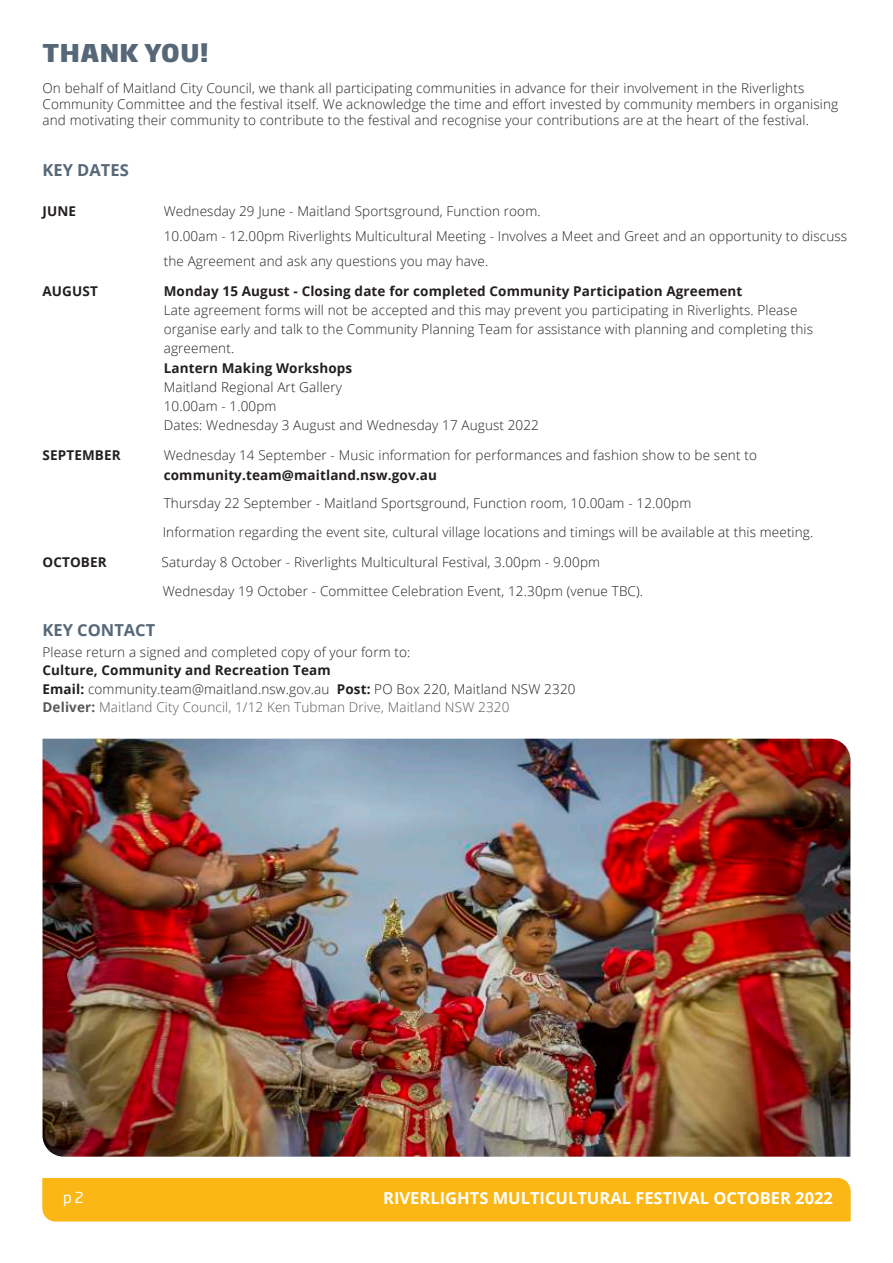
<style>
.page{position:relative;width:893px;height:1263px;background:#fff}
.page>*{position:absolute;margin:0;border:0;box-sizing:border-box;transform-origin:0 0}
.t1{font:800 24px "Soho Gothic Std";letter-spacing:.015em;color:#566878}
.t2{font:700 16.5px "Open Sans";color:#fff}
.t3{font:700 16.5px "Open Sans";color:#566878}
.t4{font:15px "Soho Gothic Std";color:#fff}
.t5{font:300 13.5px/19.2px "Open Sans";letter-spacing:.01em;color:#231f20}
.t6{font:700 13.5px "Open Sans";letter-spacing:.01em;color:#231f20}
.s1{font-weight:700}
.s2{font-weight:700;color:#57585a}
.s3{color:#57585a}
</style>
<div class="page">
<div style="left:43px;top:1178px;width:807px;height:43px;background:#fab716"></div>
<img style="left:43px;top:739px;width:807px;height:418px">
<h1 class="t1" style="left:43px;top:42px;width:168px">THANK YOU!</h1>
<p class="t5" style="left:43px;top:81px;width:797px;line-height:16.2px">On behalf of Maitland City Council, we thank all participating communities in advance for their involvement in the Riverlights<br>Community Committee and the festival itself. We acknowledge the time and effort invested by community members in organising and motivating their community to contribute to the festival and recognise your contributions are at the heart of the festival.</p>
<p class="t3" style="left:43px;top:163px;width:88px">KEY DATES</p>
<p class="t6" style="left:43px;top:206px;width:35px">JUNE</p>
<p class="t5" style="left:164px;top:200px;width:685px;line-height:25.2px">Wednesday 29 June - Maitland Sportsground, Function room.<br>10.00am - 12.00pm Riverlights Multicultural Meeting - Involves a Meet and Greet and an opportunity to discuss the Agreement and ask any questions you may have.</p>
<p class="t6" style="left:164px;top:285px;width:580px">Monday 15 August - Closing date for completed Community Participation Agreement</p>
<p class="t5" style="left:164px;top:302px;width:651px">Late agreement forms will not be accepted and this may prevent you participating in Riverlights. Please organise early and talk to the Community Planning Team for assistance with planning and completing this agreement.</p>
<p class="t6" style="left:164px;top:362px;width:190px">Lantern Making Workshops</p>
<p class="t5" style="left:164px;top:379px;width:377px">Maitland Regional Art Gallery<br>10.00am - 1.00pm<br>Dates: Wednesday 3 August and Wednesday 17 August 2022</p>
<p class="t5" style="left:164px;top:447px;width:595px">Wednesday 14 September - Music information for performances and fashion show to be sent to</p>
<p class="t6" style="left:164px;top:470px;width:275px">community.team@maitland.nsw.gov.au</p>
<p class="t5" style="left:162px;top:489px;width:653px;line-height:29.4px">Thursday 22 September - Maitland Sportsground, Function room, 10.00am - 12.00pm<br>Information regarding the event site, cultural village locations and timings will be available at this meeting.<br>Saturday 8 October - Riverlights Multicultural Festival, 3.00pm - 9.00pm<br>Wednesday 19 October - Committee Celebration Event, 12.30pm (venue TBC).</p>
<p class="t6" style="left:43px;top:285px;width:57px">AUGUST</p>
<p class="t6" style="left:43px;top:450px;width:80px">SEPTEMBER</p>
<p class="t6" style="left:43px;top:556px;width:66px">OCTOBER</p>
<p class="t3" style="left:43px;top:624px;width:114px">KEY CONTACT</p>
<p class="t5" style="left:43px;top:644px;width:369px">Please return a signed and completed copy of your form to:</p>
<p class="t5" style="left:43px;top:662px;width:534px;line-height:18.3px"><span class="s1">Culture, Community and Recreation Team<br>Email:</span> community.team@maitland.nsw.gov.au <span class="s1">Post:</span> PO Box 220, Maitland NSW 2320<br><span class="s2">Deliver:</span> <span class="s3">Maitland City Council, 1/12 Ken Tubman Drive, Maitland NSW 2320</span></p>
<p class="t4" style="left:63px;top:1192px;width:22px">p 2</p>
<p class="t2" style="left:383px;top:1191px;width:451px">RIVERLIGHTS MULTICULTURAL FESTIVAL OCTOBER 2022</p>
<p class="t2" style="left:465px;top:1192px;width:327px">RIVERLIGHTS MULTICULTURAL FESTIVAL</p>
<p class="t2" style="left:814px;top:1192px;width:20px">17</p>
</div>
